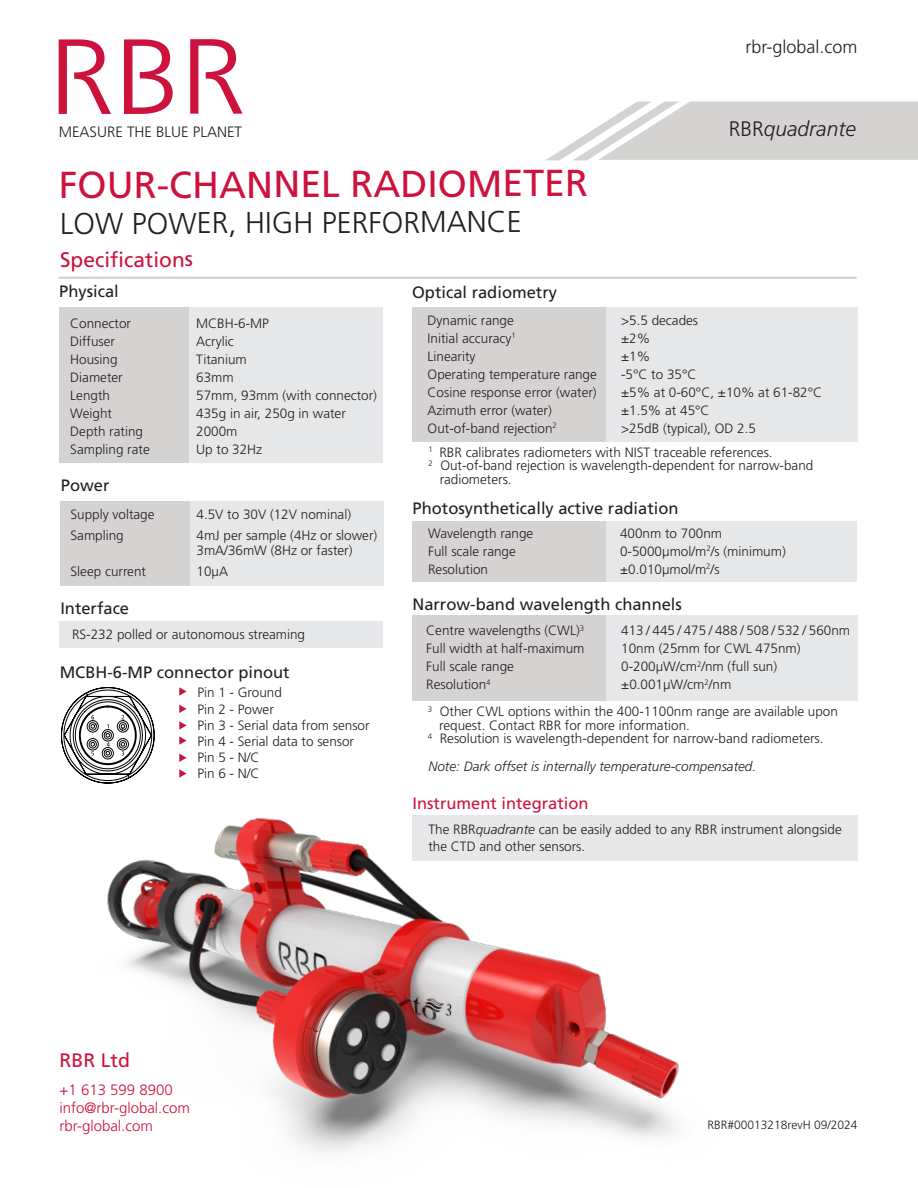
<style>
.page{position:relative;width:918px;height:1188px;background:#fff}
.page>*{position:absolute;margin:0;border:0;box-sizing:border-box;transform-origin:0 0}
.Data_Sheet_Title{font:37.5px "Frutiger LT Std";letter-spacing:-.005em;color:#cd123d}
.Data_Sheet_Subtitle{font:300 30px "Frutiger LT Std";letter-spacing:-.005em;color:#231f20}
.t1{font:21px "Frutiger LT Std";letter-spacing:-.005em;color:#cd123d}
.t2{font:italic 300 21px "Frutiger LT Std";color:#231f20}
.t3{font:19.5px "Frutiger LT Std";color:#cd123d}
.t4{font:300 18px "Frutiger LT Std";color:#231f20}
.t5{font:16.5px "Frutiger LT Std";color:#231f20}
.t6{font:16.5px "Frutiger LT Std";color:#cd123d}
.t7{font:300 15px/18px "Frutiger LT Std";color:#cd123d}
.t8{font:300 15px "Frutiger LT Std";color:#231f20}
.t9{font:300 13.5px/13.5px "Frutiger LT Std";color:#231f20}
.t10{font:italic 300 13.5px "Frutiger LT Std";color:#231f20}
.Footer_Date_Code{font:300 12px "Frutiger LT Std";color:#231f20}
.s1{font-style:normal}
.s2{font-style:italic}
</style>
<div class="page">
<svg style="left:124px;top:39px;width:49px;height:75px"></svg>
<svg style="left:59px;top:39px;width:52px;height:75px"></svg>
<svg style="left:190px;top:39px;width:53px;height:75px"></svg>
<div style="left:59px;top:307px;width:169px;height:156px;background:#d4d3d2"></div>
<div style="left:189px;top:307px;width:194px;height:156px;background:#e6e7e9"></div>
<hr style="left:59px;top:277px;width:798px;height:2px;background:#d4d3d2">
<svg style="left:72px;top:687px;width:72px;height:17px"></svg>
<div style="left:60px;top:621px;width:323px;height:27px;background:#e6e7e9"></div>
<div style="left:60px;top:501px;width:166px;height:84px;background:#d4d3d2"></div>
<div style="left:190px;top:501px;width:193px;height:84px;background:#e6e7e9"></div>
<svg style="left:546px;top:102px;width:372px;height:58px"></svg>
<img style="left:61px;top:704px;width:770px;height:449px">
<div style="left:412px;top:815px;width:446px;height:45px;background:#e6e7e9"></div>
<div style="left:412px;top:307px;width:296px;height:135px;background:#d4d3d2"></div>
<div style="left:606px;top:307px;width:252px;height:135px;background:#e6e7e9"></div>
<div style="left:412px;top:616px;width:296px;height:85px;background:#d4d3d2"></div>
<div style="left:607px;top:616px;width:251px;height:85px;background:#e6e7e9"></div>
<div style="left:413px;top:522px;width:296px;height:60px;background:#d4d3d2"></div>
<div style="left:607px;top:522px;width:250px;height:60px;background:#e6e7e9"></div>
<svg style="left:179px;top:687px;width:8px;height:9px"></svg>
<svg style="left:179px;top:705px;width:8px;height:8px"></svg>
<svg style="left:179px;top:721px;width:8px;height:9px"></svg>
<svg style="left:179px;top:736px;width:8px;height:9px"></svg>
<svg style="left:179px;top:754px;width:8px;height:8px"></svg>
<svg style="left:179px;top:769px;width:8px;height:9px"></svg>
<p class="t8" style="left:59px;top:123px;width:185px">MEASURE THE BLUE PLANET</p>
<p class="Data_Sheet_Title" style="left:59px;top:162px;width:531px">FOUR-CHANNEL RADIOMETER</p>
<p class="Data_Sheet_Subtitle" style="left:60px;top:206px;width:463px">LOW POWER, HIGH PERFORMANCE</p>
<p class="t1" style="left:60px;top:247px;width:135px">Specifications</p>
<p class="t4" style="left:745px;top:36px;width:114px">rbr-global.com</p>
<p class="t2" style="left:729px;top:117px;width:129px"><span class="s1">RBR</span>quadrante</p>
<p class="t5" style="left:59px;top:282px;width:61px">Physical</p>
<p class="t9" style="left:70px;top:316px;width:62px">Connector</p>
<p class="t9" style="left:196px;top:316px;width:74px">MCBH-6-MP</p>
<p class="t9" style="left:70px;top:334px;width:46px">Diffuser</p>
<p class="t9" style="left:196px;top:334px;width:39px">Acrylic</p>
<p class="t9" style="left:70px;top:352px;width:49px">Housing</p>
<p class="t9" style="left:196px;top:352px;width:52px">Titanium</p>
<p class="t9" style="left:70px;top:370px;width:54px">Diameter</p>
<p class="t9" style="left:196px;top:370px;width:39px">63mm</p>
<p class="t9" style="left:70px;top:388px;width:41px">Length</p>
<p class="t9" style="left:196px;top:388px;width:182px">57mm, 93mm (with connector)</p>
<p class="t9" style="left:70px;top:406px;width:43px">Weight</p>
<p class="t9" style="left:196px;top:406px;width:151px">435g in air, 250g in water</p>
<p class="t9" style="left:70px;top:424px;width:74px">Depth rating</p>
<p class="t9" style="left:196px;top:424px;width:43px">2000m</p>
<p class="t9" style="left:70px;top:442px;width:81px">Sampling rate</p>
<p class="t9" style="left:196px;top:442px;width:68px">Up to 32Hz</p>
<p class="t5" style="left:61px;top:475px;width:50px">Power</p>
<p class="t9" style="left:71px;top:508px;width:86px">Supply voltage</p>
<p class="t9" style="left:197px;top:508px;width:156px">4.5V to 30V (12V nominal)</p>
<p class="t9" style="left:71px;top:529px;width:55px">Sampling</p>
<p class="t9" style="left:197px;top:529px;width:182px">4mJ per sample (4Hz or slower)</p>
<p class="t9" style="left:197px;top:544px;width:158px">3mA/36mW (8Hz or faster)</p>
<p class="t9" style="left:71px;top:565px;width:77px">Sleep current</p>
<p class="t9" style="left:197px;top:565px;width:33px">10μA</p>
<p class="t5" style="left:60px;top:598px;width:70px">Interface</p>
<p class="t9" style="left:72px;top:628px;width:235px">RS-232 polled or autonomous streaming</p>
<p class="t5" style="left:60px;top:662px;width:232px">MCBH-6-MP connector pinout</p>
<p class="t9" style="left:197px;top:686px;width:86px">Pin 1 - Ground</p>
<p class="t9" style="left:197px;top:702px;width:78px">Pin 2 - Power</p>
<p class="t9" style="left:197px;top:719px;width:174px">Pin 3 - Serial data from sensor</p>
<p class="t9" style="left:197px;top:735px;width:158px">Pin 4 - Serial data to sensor</p>
<p class="t9" style="left:197px;top:751px;width:64px">Pin 5 - N/C</p>
<p class="t9" style="left:197px;top:767px;width:64px">Pin 6 - N/C</p>
<p class="t5" style="left:412px;top:282px;width:146px">Optical radiometry</p>
<p class="t9" style="left:428px;top:314px;width:88px">Dynamic range</p>
<p class="t9" style="left:621px;top:314px;width:79px">&gt;5.5 decades</p>
<p class="t9" style="left:428px;top:332px;width:90px">Initial accuracy<sup>1</sup></p>
<p class="t9" style="left:621px;top:332px;width:31px">±2%</p>
<p class="t9" style="left:428px;top:350px;width:49px">Linearity</p>
<p class="t9" style="left:621px;top:350px;width:31px">±1%</p>
<p class="t9" style="left:428px;top:368px;width:171px">Operating temperature range</p>
<p class="t9" style="left:621px;top:368px;width:77px">-5°C to 35°C</p>
<p class="t9" style="left:428px;top:386px;width:171px">Cosine response error (water)</p>
<p class="t9" style="left:621px;top:386px;width:203px">±5% at 0-60°C, ±10% at 61-82°C</p>
<p class="t9" style="left:428px;top:404px;width:126px">Azimuth error (water)</p>
<p class="t9" style="left:621px;top:404px;width:90px">±1.5% at 45°C</p>
<p class="t9" style="left:428px;top:422px;width:131px">Out-of-band rejection<sup>2</sup></p>
<p class="t9" style="left:621px;top:422px;width:136px">&gt;25dB (typical), OD 2.5</p>
<p class="t9" style="left:428px;top:446px;width:346px"><sup>1</sup> RBR calibrates radiometers with NIST traceable references.</p>
<p class="t9" style="left:440px;top:459px;width:375px;text-indent:-11px"><sup>2</sup> Out-of-band rejection is wavelength-dependent for narrow-band radiometers.</p>
<p class="t5" style="left:413px;top:498px;width:267px">Photosynthetically active radiation</p>
<p class="t9" style="left:428px;top:526px;width:107px">Wavelength range</p>
<p class="t9" style="left:620px;top:526px;width:104px">400nm to 700nm</p>
<p class="t9" style="left:428px;top:544px;width:89px">Full scale range</p>
<p class="t9" style="left:620px;top:544px;width:167px">0-5000µmol/m<sup>2</sup>/s (minimum)</p>
<p class="t9" style="left:428px;top:562px;width:62px">Resolution</p>
<p class="t9" style="left:620px;top:562px;width:101px">±0.010µmol/m<sup>2</sup>/s</p>
<p class="t5" style="left:412px;top:594px;width:271px">Narrow-band wavelength channels</p>
<p class="t9" style="left:426px;top:624px;width:159px">Centre wavelengths (CWL)<sup>3</sup></p>
<p class="t9" style="left:621px;top:624px;width:230px">413 / 445 / 475 / 488 / 508 / 532 / 560nm</p>
<p class="t9" style="left:426px;top:642px;width:160px">Full width at half-maximum</p>
<p class="t9" style="left:621px;top:642px;width:181px">10nm (25mm for CWL 475nm)</p>
<p class="t9" style="left:426px;top:660px;width:89px">Full scale range</p>
<p class="t9" style="left:621px;top:660px;width:157px">0-200µW/cm<sup>2</sup>/nm (full sun)</p>
<p class="t9" style="left:426px;top:678px;width:66px">Resolution<sup>4</sup></p>
<p class="t9" style="left:621px;top:678px;width:112px">±0.001µW/cm<sup>2</sup>/nm</p>
<p class="t9" style="left:439px;top:705px;width:400px;text-indent:-11px"><sup>3</sup> Other CWL options within the 400-1100nm range are available upon request. Contact RBR for more information.</p>
<p class="t9" style="left:428px;top:732px;width:397px"><sup>4</sup> Resolution is wavelength-dependent for narrow-band radiometers.</p>
<p class="t10" style="left:428px;top:759px;width:329px">Note: Dark offset is internally temperature-compensated.</p>
<p class="t6" style="left:413px;top:793px;width:178px">Instrument integration</p>
<p class="t9" style="left:428px;top:821px;width:415px;line-height:16.5px">The RBR<span class="s2">quadrante</span> can be easily added to any RBR instrument alongside the CTD and other sensors.</p>
<p class="t3" style="left:60px;top:1049px;width:72px">RBR Ltd</p>
<p class="t7" style="left:60px;top:1081px;width:132px">+1 613 599 8900 info@rbr-global.com</p>
<p class="t7" style="left:60px;top:1117px;width:95px">rbr-global.com</p>
<p class="Footer_Date_Code" style="left:708px;top:1118px;width:151px">RBR#00013218revH 09/2024</p>
</div>
